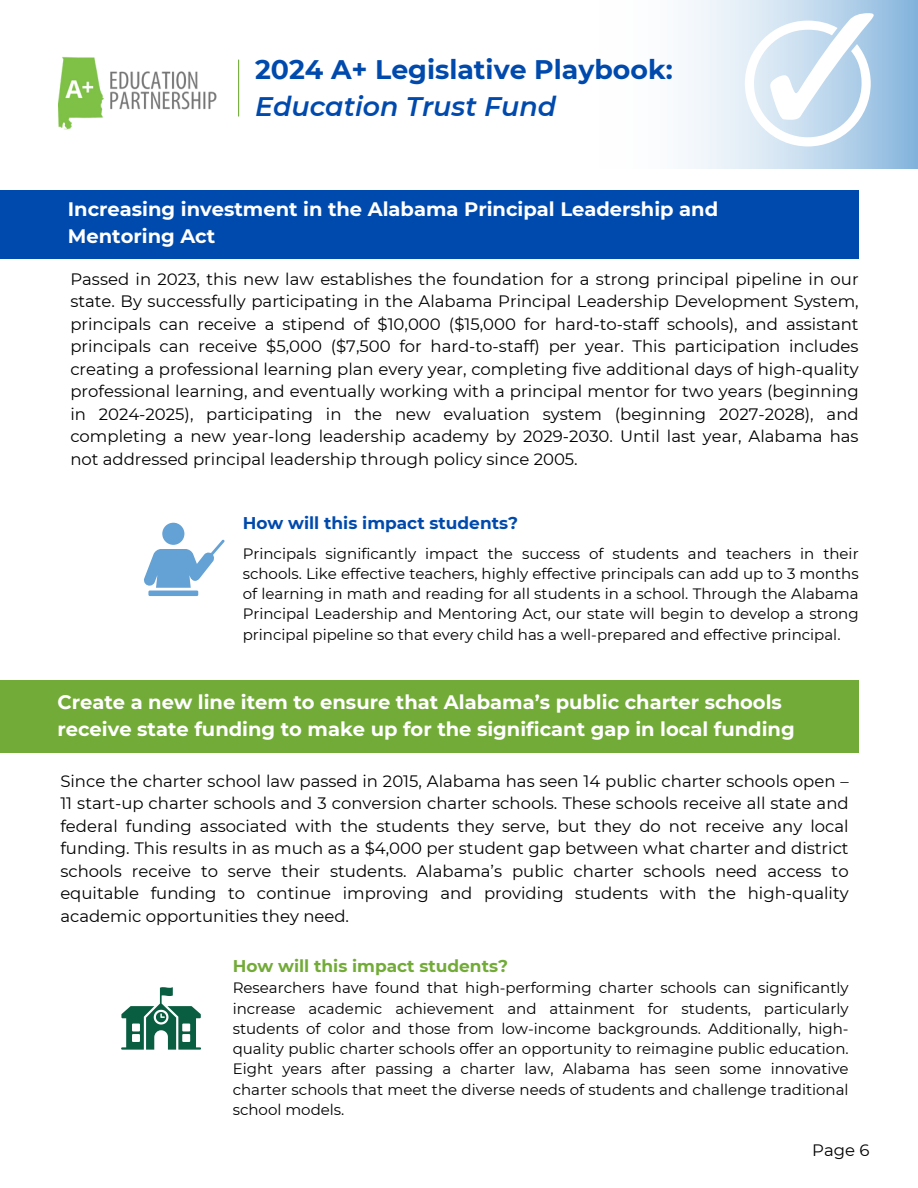
<style>
.page{position:relative;width:918px;height:1188px;background:#fff}
.page>*{position:absolute;margin:0;border:0;box-sizing:border-box;transform-origin:0 0}
.t1{font:700 26.85px "Montserrat";color:#004aad}
.t2{font:italic 600 26.85px "Montserrat";color:#004aad}
.t3{font:700 19.5px/27px "Montserrat";color:#fff}
.t4{font:700 16.95px "Montserrat";color:#004aad}
.t5{font:700 16.95px "Montserrat";color:#73ab39}
.t6{font:16.5px/22.5px "Montserrat";color:#000;text-align:justify}
.t7{font:15px/20.2px "Montserrat";color:#000;text-align:justify}
</style>
<div class="page">
<svg style="left:688px;top:0;width:230px;height:168px"></svg>
<svg style="left:745px;top:13px;width:129px;height:133px"></svg>
<hr style="left:238px;top:60px;width:1px;height:56px;background:#73ab39">
<img style="left:59px;top:56px;width:158px;height:74px">
<div style="left:0;top:190px;width:859px;height:68px;background:#004aad"></div>
<svg style="left:144px;top:523px;width:81px;height:73px"></svg>
<div style="left:0;top:680px;width:859px;height:73px;background:#73ab39"></div>
<svg style="left:121px;top:987px;width:80px;height:63px"></svg>
<h1 class="t1" style="left:255px;top:53px;width:419px">2024 A+ Legislative Playbook:</h1>
<h1 class="t2" style="left:255px;top:90px;width:303px">Education Trust Fund</h1>
<p class="t3" style="left:68px;top:196px;width:652px">Increasing investment in the Alabama Principal Leadership and<br>Mentoring Act</p>
<p class="t6" style="left:70px;top:267px;width:790px">Passed in 2023, this new law establishes the foundation for a strong principal pipeline in our state. By successfully participating in the Alabama Principal Leadership Development System, principals can receive a stipend of $10,000 ($15,000 for hard-to-staff schools), and assistant principals can receive $5,000 ($7,500 for hard-to-staff) per year. This participation includes creating a professional learning plan every year, completing five additional days of high-quality professional learning, and eventually working with a principal mentor for two years (beginning in 2024-2025), participating in the new evaluation system (beginning 2027-2028), and completing a new year-long leadership academy by 2029-2030. Until last year, Alabama has not addressed principal leadership through policy since 2005.</p>
<p class="t4" style="left:243px;top:512px;width:277px">How will this impact students?</p>
<p class="t7" style="left:243px;top:543px;width:618px">Principals significantly impact the success of students and teachers in their schools. Like effective teachers, highly effective principals can add up to 3 months of learning in math and reading for all students in a school. Through the Alabama Principal Leadership and Mentoring Act, our state will begin to develop a strong principal pipeline so that every child has a well-prepared and effective principal.</p>
<p class="t3" style="left:57px;top:688px;width:739px">Create a new line item to ensure that Alabama’s public charter schools receive state funding to make up for the significant gap in local funding</p>
<p class="t6" style="left:60px;top:770px;width:790px">Since the charter school law passed in 2015, Alabama has seen 14 public charter schools open – 11 start-up charter schools and 3 conversion charter schools. These schools receive all state and federal funding associated with the students they serve, but they do not receive any local funding. This results in as much as a $4,000 per student gap between what charter and district schools receive to serve their students. Alabama’s public charter schools need access to equitable funding to continue improving and providing students with the high-quality academic opportunities they need.</p>
<p class="t5" style="left:233px;top:955px;width:277px">How will this impact students?</p>
<p class="t7" style="left:233px;top:978px;width:618px">Researchers have found that high-performing charter schools can significantly increase academic achievement and attainment for students, particularly students of color and those from low-income backgrounds. Additionally, high&shy;quality public charter schools offer an opportunity to reimagine public education.<br>Eight years after passing a charter law, Alabama has seen some innovative charter schools that meet the diverse needs of students and challenge traditional school models.</p>
<p class="t6" style="left:812px;top:1139px;width:59px">Page 6</p>
</div>
